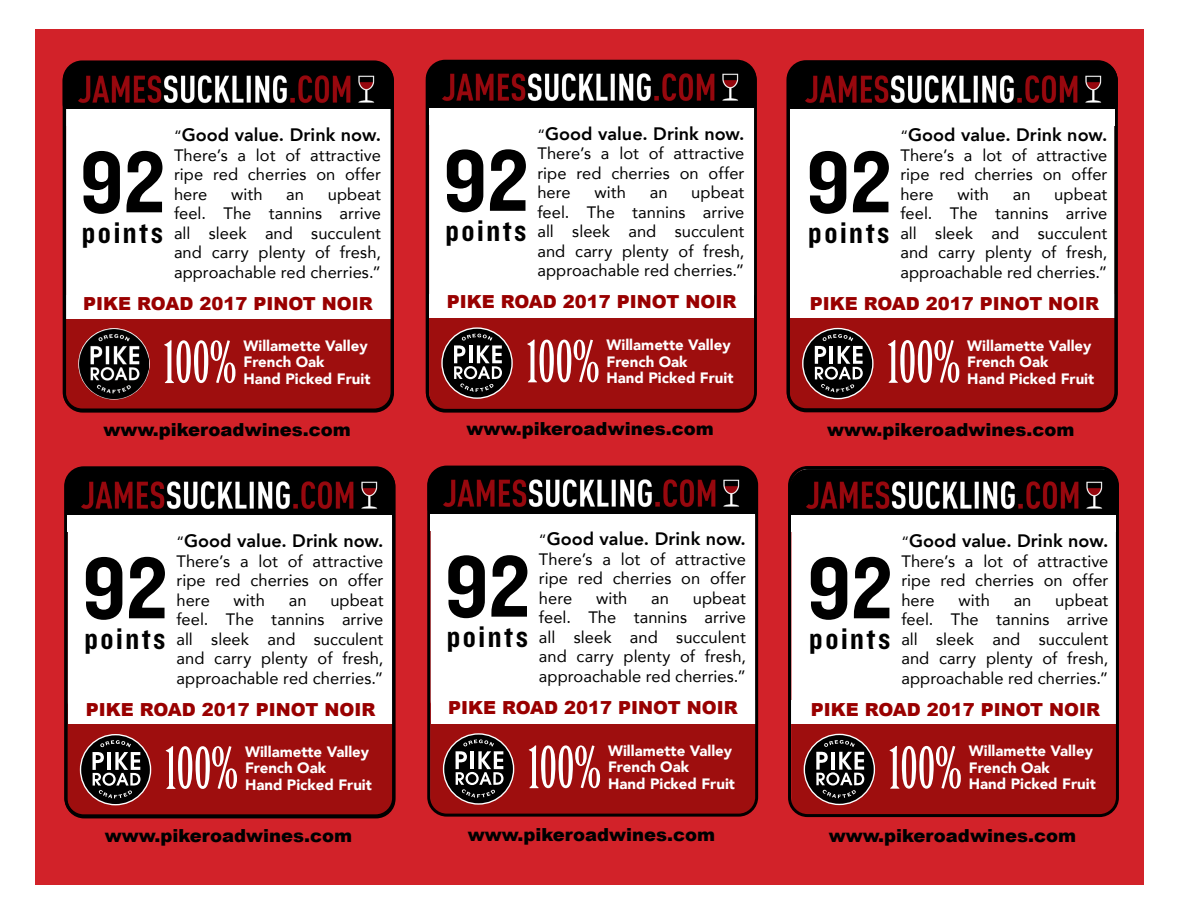
<style>
.page{position:relative;width:1188px;height:918px;background:#fff}
.page>*{position:absolute;margin:0;border:0;box-sizing:border-box;transform-origin:0 0}
.t1{font:90px "Knockout 50 Welterweight";color:#000}
.t2{font:57px "Birch Std";color:#fff}
.t3{font:31.5px "Knockout 50 Welterweight";letter-spacing:.08em;color:#000}
.t4{font:900 18px "Arial";color:#000}
.t5{font:900 18px "Arial";color:#900}
.t6{font:800 18px "Avenir";letter-spacing:.005em;color:#000}
.t7{font:16.5px/19.5px "Avenir";letter-spacing:.005em;color:#000;text-align:justify}
.t8{font:900 15px "Avenir";color:#fff}
.s1{font-weight:400;font-size:15px}
</style>
<div class="page">
<div style="left:35px;top:29px;width:1109px;height:855px;background:#d22229"></div>
<div style="left:66px;top:63px;width:325px;height:250px;background:#fff;border-radius:18px"></div>
<div style="left:66px;top:302px;width:325px;height:108px;background:#9e0e0e;border-radius:17px"></div>
<div style="left:66px;top:295px;width:325px;height:24px;background:#fff"></div>
<svg style="left:78px;top:328px;width:72px;height:72px"></svg>
<img style="left:63px;top:64px;width:327px;height:45px">
<img style="left:80px;top:330px;width:68px;height:68px">
<div style="left:63px;top:60px;width:331px;height:351px;border:3px solid #000;border-radius:18px"></div>
<div style="left:426px;top:60px;width:331px;height:351px;border:3px solid #000;border-radius:18px"></div>
<div style="left:429px;top:62px;width:325px;height:251px;background:#fff;border-radius:18px"></div>
<div style="left:429px;top:301px;width:325px;height:108px;background:#9e0e0e;border-radius:17px"></div>
<div style="left:429px;top:294px;width:325px;height:24px;background:#fff"></div>
<svg style="left:441px;top:327px;width:72px;height:72px"></svg>
<div style="left:443px;top:329px;width:68px;height:68px;background:#000;border-radius:50%"></div>
<svg style="left:454px;top:334px;width:48px;height:58px"></svg>
<img style="left:426px;top:62px;width:329px;height:58px">
<div style="left:429px;top:108px;width:325px;height:16px;background:#fff"></div>
<div style="left:790px;top:62px;width:325px;height:251px;background:#fff;border-radius:18px"></div>
<div style="left:790px;top:301px;width:325px;height:108px;background:#9e0e0e;border-radius:17px"></div>
<div style="left:790px;top:294px;width:325px;height:24px;background:#fff"></div>
<svg style="left:802px;top:328px;width:72px;height:71px"></svg>
<div style="left:803px;top:329px;width:69px;height:69px;background:#000;border-radius:50%"></div>
<svg style="left:815px;top:334px;width:48px;height:58px"></svg>
<div style="left:786px;top:60px;width:331px;height:351px;border:3px solid #000;border-radius:18px"></div>
<img style="left:789px;top:63px;width:329px;height:59px">
<div style="left:790px;top:110px;width:324px;height:16px;background:#fff"></div>
<div style="left:68px;top:469px;width:325px;height:250px;background:#fff;border-radius:18px"></div>
<div style="left:68px;top:707px;width:325px;height:108px;background:#9e0e0e;border-radius:17px"></div>
<div style="left:68px;top:700px;width:325px;height:24px;background:#fff"></div>
<svg style="left:80px;top:734px;width:71px;height:71px"></svg>
<div style="left:81px;top:735px;width:69px;height:69px;background:#000;border-radius:50%"></div>
<svg style="left:93px;top:740px;width:48px;height:58px"></svg>
<div style="left:64px;top:466px;width:331px;height:351px;border:3px solid #000;border-radius:18px"></div>
<div style="left:431px;top:468px;width:325px;height:250px;background:#fff;border-radius:18px"></div>
<div style="left:431px;top:707px;width:325px;height:108px;background:#9e0e0e;border-radius:17px"></div>
<div style="left:431px;top:700px;width:325px;height:24px;background:#fff"></div>
<svg style="left:443px;top:733px;width:71px;height:72px"></svg>
<div style="left:444px;top:735px;width:69px;height:68px;background:#000;border-radius:50%"></div>
<svg style="left:456px;top:739px;width:48px;height:59px"></svg>
<div style="left:427px;top:466px;width:331px;height:351px;border:3px solid #000;border-radius:18px"></div>
<div style="left:791px;top:468px;width:325px;height:251px;background:#fff;border-radius:18px"></div>
<div style="left:791px;top:707px;width:325px;height:108px;background:#9e0e0e;border-radius:17px"></div>
<div style="left:791px;top:700px;width:325px;height:24px;background:#fff"></div>
<svg style="left:804px;top:734px;width:71px;height:71px"></svg>
<div style="left:805px;top:735px;width:69px;height:69px;background:#000;border-radius:50%"></div>
<svg style="left:816px;top:740px;width:48px;height:58px"></svg>
<div style="left:788px;top:466px;width:331px;height:351px;border:3px solid #000;border-radius:18px"></div>
<img style="left:65px;top:469px;width:329px;height:58px">
<div style="left:68px;top:516px;width:324px;height:16px;background:#fff"></div>
<img style="left:428px;top:467px;width:329px;height:59px">
<div style="left:430px;top:514px;width:325px;height:16px;background:#fff"></div>
<img style="left:790px;top:469px;width:329px;height:58px">
<div style="left:791px;top:516px;width:324px;height:16px;background:#fff"></div>
<p class="t6" style="left:174px;top:121px;width:209px"><span class="s1">“</span>Good value. Drink now.</p>
<p class="t7" style="left:174px;top:145px;width:208px">There’s a lot of attractive ripe red cherries on offer here</p>
<p class="t1" style="left:80px;top:123px;width:87px">92</p>
<p class="t3" style="left:82px;top:212px;width:83px">points</p>
<p class="t7" style="left:174px;top:184px;width:209px;text-indent:154px">upbeat feel. The tannins arrive all sleek and succulent and carry plenty of fresh, approachable red cherries.”</p>
<p class="t5" style="left:83px;top:290px;width:291px">PIKE ROAD 2017 PINOT NOIR</p>
<p class="t7" style="left:231px;top:184px;width:33px">with</p>
<p class="t7" style="left:286px;top:184px;width:19px">an</p>
<p class="t6" style="left:537px;top:119px;width:209px"><span class="s1">“</span>Good value. Drink now.</p>
<p class="t7" style="left:537px;top:143px;width:208px">There’s a lot of attractive ripe red cherries on offer here</p>
<p class="t1" style="left:443px;top:122px;width:87px">92</p>
<p class="t3" style="left:445px;top:210px;width:83px">points</p>
<p class="t7" style="left:537px;top:182px;width:209px;text-indent:154px">upbeat feel. The tannins arrive all sleek and succulent and carry plenty of fresh, approachable red cherries.”</p>
<p class="t5" style="left:447px;top:289px;width:291px">PIKE ROAD 2017 PINOT NOIR</p>
<p class="t7" style="left:595px;top:182px;width:33px">with</p>
<p class="t7" style="left:650px;top:182px;width:19px">an</p>
<p class="t6" style="left:900px;top:121px;width:209px"><span class="s1">“</span>Good value. Drink now.</p>
<p class="t7" style="left:900px;top:145px;width:208px">There’s a lot of attractive ripe red cherries on offer here</p>
<p class="t1" style="left:806px;top:123px;width:87px">92</p>
<p class="t3" style="left:808px;top:212px;width:83px">points</p>
<p class="t7" style="left:900px;top:184px;width:209px;text-indent:154px">upbeat feel. The tannins arrive all sleek and succulent and carry plenty of fresh, approachable red cherries.”</p>
<p class="t5" style="left:810px;top:290px;width:291px">PIKE ROAD 2017 PINOT NOIR</p>
<p class="t7" style="left:958px;top:184px;width:33px">with</p>
<p class="t7" style="left:1013px;top:184px;width:19px">an</p>
<p class="t8" style="left:243px;top:333px;width:126px">Willamette Valley</p>
<p class="t8" style="left:243px;top:349px;width:83px">French Oak</p>
<p class="t2" style="left:164px;top:330px;width:74px">100%</p>
<p class="t8" style="left:243px;top:366px;width:128px">Hand Picked Fruit</p>
<p class="t8" style="left:607px;top:332px;width:126px">Willamette Valley</p>
<p class="t8" style="left:607px;top:349px;width:83px">French Oak</p>
<p class="t2" style="left:527px;top:330px;width:74px">100%</p>
<p class="t8" style="left:607px;top:365px;width:128px">Hand Picked Fruit</p>
<p class="t8" style="left:967px;top:332px;width:126px">Willamette Valley</p>
<p class="t8" style="left:967px;top:349px;width:83px">French Oak</p>
<p class="t2" style="left:888px;top:330px;width:74px">100%</p>
<p class="t8" style="left:967px;top:365px;width:128px">Hand Picked Fruit</p>
<p class="t4" style="left:103px;top:417px;width:249px">www.pikeroadwines.com</p>
<p class="t4" style="left:466px;top:416px;width:249px">www.pikeroadwines.com</p>
<p class="t4" style="left:827px;top:416px;width:249px">www.pikeroadwines.com</p>
<p class="t6" style="left:176px;top:527px;width:209px"><span class="s1">“</span>Good value. Drink now.</p>
<p class="t7" style="left:176px;top:551px;width:208px">There’s a lot of attractive ripe red cherries on offer here</p>
<p class="t1" style="left:82px;top:529px;width:87px">92</p>
<p class="t3" style="left:84px;top:618px;width:83px">points</p>
<p class="t7" style="left:176px;top:590px;width:209px;text-indent:154px">upbeat feel. The tannins arrive all sleek and succulent and carry plenty of fresh, approachable red cherries.”</p>
<p class="t5" style="left:86px;top:696px;width:291px">PIKE ROAD 2017 PINOT NOIR</p>
<p class="t7" style="left:234px;top:590px;width:33px">with</p>
<p class="t7" style="left:289px;top:590px;width:19px">an</p>
<p class="t6" style="left:539px;top:525px;width:209px"><span class="s1">“</span>Good value. Drink now.</p>
<p class="t7" style="left:539px;top:549px;width:208px">There’s a lot of attractive ripe red cherries on offer here</p>
<p class="t1" style="left:445px;top:527px;width:87px">92</p>
<p class="t3" style="left:447px;top:616px;width:83px">points</p>
<p class="t7" style="left:539px;top:588px;width:209px;text-indent:154px">upbeat feel. The tannins arrive all sleek and succulent and carry plenty of fresh, approachable red cherries.”</p>
<p class="t5" style="left:448px;top:695px;width:291px">PIKE ROAD 2017 PINOT NOIR</p>
<p class="t7" style="left:596px;top:588px;width:33px">with</p>
<p class="t7" style="left:651px;top:588px;width:19px">an</p>
<p class="t6" style="left:901px;top:527px;width:209px"><span class="s1">“</span>Good value. Drink now.</p>
<p class="t7" style="left:901px;top:551px;width:208px">There’s a lot of attractive ripe red cherries on offer here</p>
<p class="t1" style="left:807px;top:529px;width:87px">92</p>
<p class="t3" style="left:809px;top:618px;width:83px">points</p>
<p class="t7" style="left:901px;top:590px;width:209px;text-indent:154px">upbeat feel. The tannins arrive all sleek and succulent and carry plenty of fresh, approachable red cherries.”</p>
<p class="t5" style="left:811px;top:696px;width:291px">PIKE ROAD 2017 PINOT NOIR</p>
<p class="t7" style="left:959px;top:590px;width:33px">with</p>
<p class="t7" style="left:1014px;top:590px;width:19px">an</p>
<p class="t8" style="left:245px;top:739px;width:126px">Willamette Valley</p>
<p class="t8" style="left:245px;top:755px;width:83px">French Oak</p>
<p class="t2" style="left:166px;top:736px;width:74px">100%</p>
<p class="t8" style="left:245px;top:772px;width:128px">Hand Picked Fruit</p>
<p class="t8" style="left:608px;top:738px;width:126px">Willamette Valley</p>
<p class="t8" style="left:608px;top:754px;width:83px">French Oak</p>
<p class="t2" style="left:529px;top:735px;width:74px">100%</p>
<p class="t8" style="left:608px;top:771px;width:128px">Hand Picked Fruit</p>
<p class="t8" style="left:969px;top:738px;width:126px">Willamette Valley</p>
<p class="t8" style="left:969px;top:755px;width:83px">French Oak</p>
<p class="t2" style="left:889px;top:736px;width:74px">100%</p>
<p class="t8" style="left:969px;top:771px;width:128px">Hand Picked Fruit</p>
<p class="t4" style="left:105px;top:823px;width:249px">www.pikeroadwines.com</p>
<p class="t4" style="left:468px;top:822px;width:249px">www.pikeroadwines.com</p>
<p class="t4" style="left:829px;top:822px;width:249px">www.pikeroadwines.com</p>
</div>
